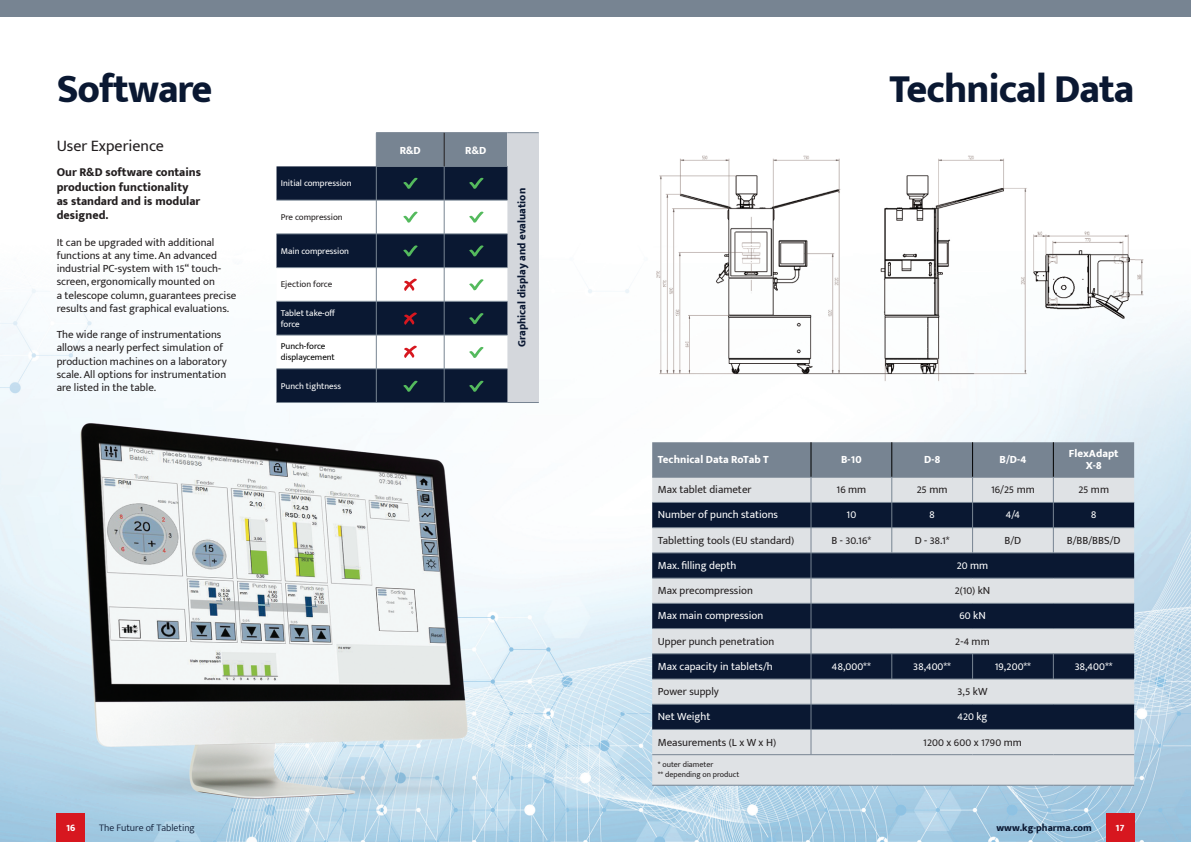
<style>
.page{position:relative;width:1191px;height:842px;background:#fff}
.page>*{position:absolute;margin:0;border:0;box-sizing:border-box;transform-origin:0 0}
.t1{font:800 40px "Mukta Mahee";letter-spacing:-.025em;color:#0a1832}
.t2{font:16px "Mukta Mahee";color:#231f20}
.t3{font:800 12px/14.4px "Mukta Mahee";color:#231f20}
.t4{font:11px/13.2px "Mukta Mahee";color:#231f20}
.t5{font:11px "Mukta Mahee";color:#fff}
.t6{font:800 11px/12px "Mukta Mahee";color:#fff;text-align:center}
.t7{font:800 11px "Mukta Mahee";color:#0a1832}
.t8{font:300 10px "Mukta Mahee";color:#0a1832}
.t9{font:800 10px "Mukta Mahee";color:#0a1832}
.t10{font:800 10px "Mukta Mahee";color:#fff}
.t11{font:9px/10.8px "Mukta Mahee";color:#fff}
.t12{font:9px "Mukta Mahee";color:#231f20}
.t13{font:9px/10.8px "Mukta Mahee";color:#000}
.t14{font:8px/10px "Mukta Mahee";color:#231f20}
</style>
<div class="page">
<img style="left:0;top:133px;width:1191px;height:709px">
<div style="left:0;top:0;width:1191px;height:17px;background:#778492"></div>
<div style="left:57px;top:814px;width:28px;height:28px;background:#d7171f"></div>
<div style="left:1106px;top:814px;width:28px;height:28px;background:#d7171f"></div>
<div style="left:377px;top:133px;width:130px;height:33px;background:#778492"></div>
<div style="left:507px;top:133px;width:32px;height:269px;background:#d4d7dc"></div>
<div style="left:276px;top:166px;width:231px;height:236px;background:#0a1832"></div>
<hr style="left:376px;top:133px;width:1px;height:33px;background:#778492">
<hr style="left:376px;top:166px;width:1px;height:34px;background:#778492">
<hr style="left:444px;top:166px;width:1px;height:34px;background:#778492">
<hr style="left:376px;top:132px;width:68px;height:1px;background:#778492">
<hr style="left:444px;top:132px;width:63px;height:1px;background:#778492">
<hr style="left:507px;top:132px;width:32px;height:1px;background:#778492">
<hr style="left:376px;top:166px;width:68px;height:1px;background:#778492">
<hr style="left:444px;top:166px;width:63px;height:1px;background:#778492">
<hr style="left:276px;top:369px;width:100px;height:1px;background:#778492">
<hr style="left:376px;top:369px;width:1px;height:33px;background:#778492">
<hr style="left:444px;top:369px;width:1px;height:33px;background:#778492">
<hr style="left:376px;top:369px;width:68px;height:1px;background:#778492">
<hr style="left:444px;top:369px;width:63px;height:1px;background:#778492">
<hr style="left:276px;top:402px;width:100px;height:1px;background:#778492">
<hr style="left:376px;top:402px;width:68px;height:1px;background:#778492">
<hr style="left:444px;top:402px;width:63px;height:1px;background:#778492">
<hr style="left:507px;top:402px;width:32px;height:1px;background:#778492">
<hr style="left:444px;top:133px;width:1px;height:33px;background:#231f20">
<div style="left:652px;top:755px;width:482px;height:30px;background:#dfe2e5"></div>
<hr style="left:652px;top:785px;width:159px;height:1px;background:#778492">
<hr style="left:811px;top:785px;width:80px;height:1px;background:#778492">
<hr style="left:891px;top:785px;width:81px;height:1px;background:#778492">
<hr style="left:972px;top:785px;width:81px;height:1px;background:#778492">
<hr style="left:1053px;top:785px;width:81px;height:1px;background:#778492">
<svg style="left:652px;top:442px;width:482px;height:313px"></svg>
<hr style="left:811px;top:502px;width:80px;height:1px;background:#778492">
<hr style="left:891px;top:502px;width:81px;height:1px;background:#778492">
<hr style="left:972px;top:502px;width:81px;height:1px;background:#778492">
<hr style="left:1053px;top:502px;width:81px;height:1px;background:#778492">
<hr style="left:811px;top:553px;width:80px;height:1px;background:#778492">
<hr style="left:891px;top:553px;width:81px;height:1px;background:#778492">
<hr style="left:972px;top:553px;width:81px;height:1px;background:#778492">
<hr style="left:1053px;top:553px;width:81px;height:1px;background:#778492">
<hr style="left:811px;top:603px;width:80px;height:1px;background:#778492">
<hr style="left:891px;top:603px;width:81px;height:1px;background:#778492">
<hr style="left:972px;top:603px;width:81px;height:1px;background:#778492">
<hr style="left:1053px;top:603px;width:81px;height:1px;background:#778492">
<hr style="left:811px;top:654px;width:80px;height:1px;background:#778492">
<hr style="left:891px;top:654px;width:81px;height:1px;background:#778492">
<hr style="left:972px;top:654px;width:81px;height:1px;background:#778492">
<hr style="left:1053px;top:654px;width:81px;height:1px;background:#778492">
<hr style="left:811px;top:704px;width:80px;height:1px;background:#778492">
<hr style="left:891px;top:704px;width:81px;height:1px;background:#778492">
<hr style="left:972px;top:704px;width:81px;height:1px;background:#778492">
<hr style="left:1053px;top:704px;width:81px;height:1px;background:#778492">
<svg style="left:469px;top:178px;width:14px;height:11px"></svg>
<svg style="left:469px;top:381px;width:14px;height:11px"></svg>
<svg style="left:403px;top:178px;width:15px;height:11px"></svg>
<svg style="left:403px;top:381px;width:15px;height:11px"></svg>
<svg style="left:276px;top:200px;width:231px;height:169px"></svg>
<h1 class="t1" style="left:57px;top:65px;width:157px">Software</h1>
<h1 class="t1" style="left:889px;top:65px;width:246px">Technical Data</h1>
<h2 class="t2" style="left:57px;top:136px;width:109px">User Experience</h2>
<p class="t3" style="left:57px;top:165px;width:146px">Our R&amp;D software contains production functionality as standard and is modular designed.</p>
<p class="t4" style="left:57px;top:235px;width:181px">It can be upgraded with additional functions at any time. An advanced industrial PC-system with 15“ touch&shy;screen, ergonomically mounted on<br>a telescope column, guarantees precise results and fast graphical evaluations.</p>
<p class="t4" style="left:57px;top:328px;width:171px">The wide range of instrumentations allows a nearly perfect simulation of production machines on a laboratory scale. All options for instrumentation are listed in the table.</p>
<p class="t11" style="left:281px;top:178px;width:72px">Initial compression</p>
<p class="t12" style="left:281px;top:212px;width:63px">Pre compression</p>
<p class="t11" style="left:281px;top:245px;width:70px">Main compression</p>
<p class="t12" style="left:281px;top:279px;width:53px">Ejection force</p>
<p class="t11" style="left:281px;top:307px;width:56px">Tablet take-off force</p>
<p class="t13" style="left:281px;top:341px;width:56px">Punch-force displaycement</p>
<p class="t11" style="left:281px;top:380px;width:62px">Punch tightness</p>
<p class="t6" style="left:400px;top:144px;width:23px">R&amp;D</p>
<p class="t6" style="left:465px;top:144px;width:23px">R&amp;D</p>
<p class="t7" style="left:515px;top:347px;width:161px;rotate:-90deg">Graphical display and evaluation</p>
<p class="t6" style="left:658px;top:453px;width:112px">Technical Data RoTab T</p>
<p class="t6" style="left:841px;top:453px;width:22px">B-10</p>
<p class="t6" style="left:924px;top:453px;width:18px">D-8</p>
<p class="t6" style="left:999px;top:453px;width:28px">B/D-4</p>
<p class="t6" style="left:1069px;top:447px;width:51px">FlexAdapt<br>X-8</p>
<p class="t4" style="left:658px;top:483px;width:95px">Max tablet diameter</p>
<p class="t4" style="left:836px;top:483px;width:31px">16 mm</p>
<p class="t4" style="left:916px;top:483px;width:32px">25 mm</p>
<p class="t4" style="left:991px;top:483px;width:45px">16/25 mm</p>
<p class="t4" style="left:1078px;top:483px;width:32px">25 mm</p>
<p class="t5" style="left:658px;top:508px;width:122px">Number of punch stations</p>
<p class="t5" style="left:846px;top:508px;width:11px">10</p>
<p class="t5" style="left:929px;top:508px;width:7px">8</p>
<p class="t5" style="left:1006px;top:508px;width:16px">4/4</p>
<p class="t5" style="left:1091px;top:508px;width:7px">8</p>
<p class="t4" style="left:658px;top:533px;width:138px">Tabletting tools (EU standard)</p>
<p class="t4" style="left:831px;top:533px;width:41px">B - 30.16*</p>
<p class="t4" style="left:914px;top:533px;width:36px">D - 38.1*</p>
<p class="t4" style="left:1004px;top:533px;width:18px">B/D</p>
<p class="t4" style="left:1066px;top:533px;width:55px">B/BB/BBS/D</p>
<p class="t5" style="left:658px;top:559px;width:80px">Max. filling depth</p>
<p class="t5" style="left:956px;top:559px;width:33px">20 mm</p>
<p class="t4" style="left:658px;top:584px;width:97px">Max precompression</p>
<p class="t4" style="left:954px;top:584px;width:37px">2(10) kN</p>
<p class="t5" style="left:658px;top:609px;width:107px">Max main compression</p>
<p class="t5" style="left:959px;top:609px;width:28px">60 kN</p>
<p class="t4" style="left:658px;top:634px;width:118px">Upper punch penetration</p>
<p class="t4" style="left:955px;top:634px;width:36px">2-4 mm</p>
<p class="t5" style="left:658px;top:660px;width:116px">Max capacity in tablets/h</p>
<p class="t5" style="left:832px;top:660px;width:40px">48,000**</p>
<p class="t5" style="left:913px;top:660px;width:39px">38,400**</p>
<p class="t5" style="left:994px;top:660px;width:38px">19,200**</p>
<p class="t5" style="left:1074px;top:660px;width:39px">38,400**</p>
<p class="t4" style="left:658px;top:685px;width:63px">Power supply</p>
<p class="t4" style="left:957px;top:685px;width:31px">3,5 kW</p>
<p class="t5" style="left:658px;top:710px;width:54px">Net Weight</p>
<p class="t5" style="left:957px;top:710px;width:31px">420 kg</p>
<p class="t4" style="left:658px;top:735px;width:120px">Measurements (L x W x H)</p>
<p class="t4" style="left:923px;top:735px;width:100px">1200 x 600 x 1790 mm</p>
<p class="t14" style="left:658px;top:759px;width:83px">* outer diameter<br>** depending on product</p>
<p class="t10" style="left:66px;top:822px;width:11px">16</p>
<p class="t8" style="left:99px;top:822px;width:97px">The Future of Tableting</p>
<p class="t9" style="left:996px;top:822px;width:97px">www.kg-pharma.com</p>
<p class="t10" style="left:1115px;top:822px;width:10px">17</p>
</div>
